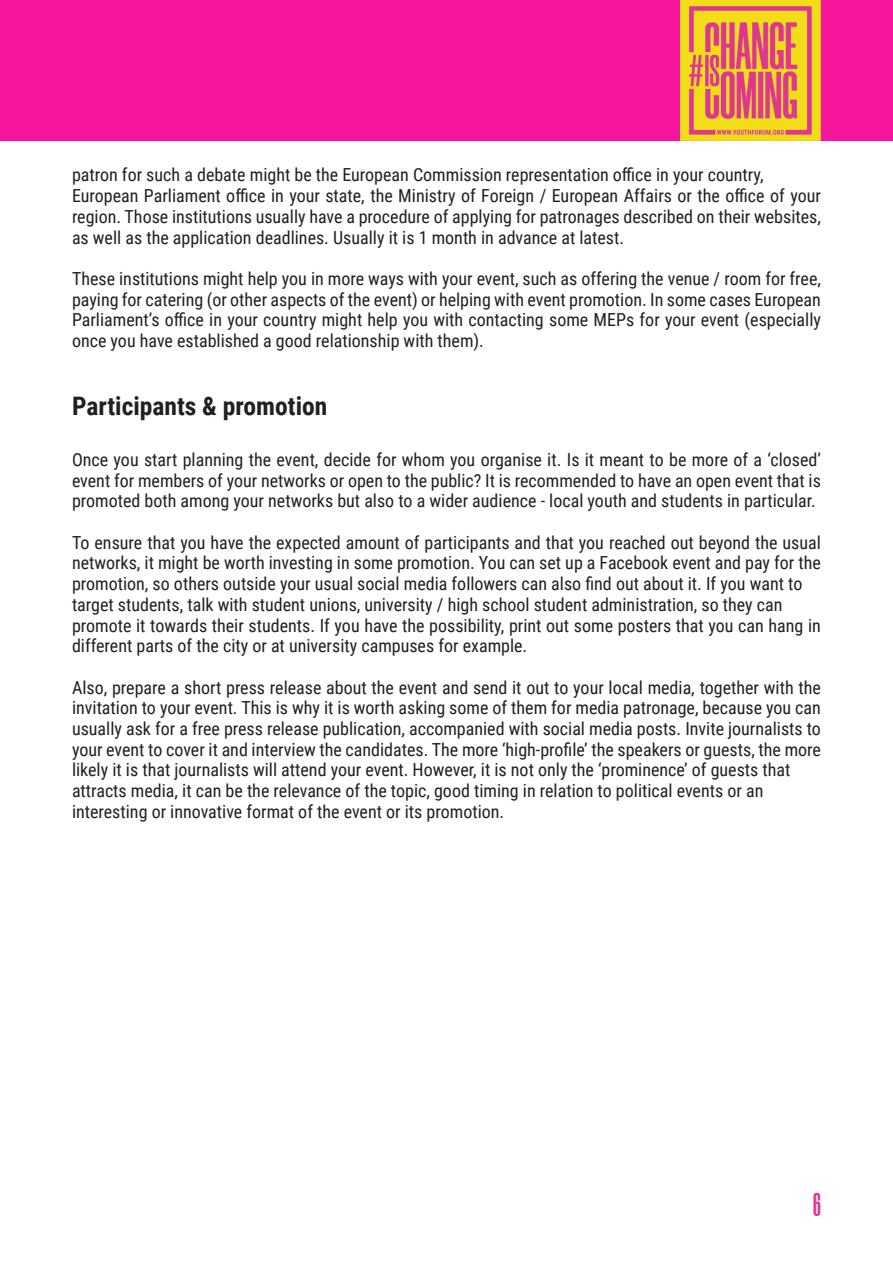
<style>
.page{position:relative;width:893px;height:1263px;background:#fff}
.page>*{position:absolute;margin:0;border:0;box-sizing:border-box;transform-origin:0 0}
.t1{font:700 33px "Morganite";color:#e93393}
.Heading_2{font:700 25.5px "Roboto Condensed";color:#231f20}
.t2{font:18px/20.7px "Roboto Condensed";color:#231f20;text-align:justify}
</style>
<div class="page">
<div style="left:0;top:0;width:893px;height:140px;background:#f6169d"></div>
<img style="left:681px;top:0;width:140px;height:140px">
<p class="t2" style="left:72px;top:164px;width:693px">patron for such a debate might be the European Commission representation office in your country,</p>
<p class="t2" style="left:72px;top:185px;width:750px">European Parliament office in your state, the Ministry of Foreign / European Affairs or the office of your region. Those institutions usually have a procedure of applying for patronages described on their websites, as well as the application deadlines. Usually it is 1 month in advance at latest.</p>
<p class="t2" style="left:72px;top:268px;width:750px">These institutions might help you in more ways with your event, such as offering the venue / room for free, paying for catering (or other aspects of the event) or helping with event promotion. In some cases European Parliament’s office in your country might help you with contacting some MEPs for your event (especially once you have established a good relationship with them).</p>
<p class="Heading_2" style="left:72px;top:389px;width:257px">Participants &amp; promotion</p>
<p class="t2" style="left:72px;top:448px;width:750px">Once you start planning the event, decide for whom you organise it. Is it meant to be more of a ‘closed’ event for members of your networks or open to the public? It is recommended to have an open event that is promoted both among your networks but also to a wider audience - local youth and students in particular.</p>
<p class="t2" style="left:72px;top:531px;width:750px">To ensure that you have the expected amount of participants and that you reached out beyond the usual networks, it might be worth investing in some promotion. You can set up a Facebook event and pay for the promotion, so others outside your usual social media followers can also find out about it. If you want to</p>
<p class="t2" style="left:72px;top:593px;width:712px">target students, talk with student unions, university / high school student administration, so they can</p>
<p class="t2" style="left:72px;top:614px;width:750px">promote it towards their students. If you have the possibility, print out some posters that you can hang in different parts of the city or at university campuses for example.</p>
<p class="t2" style="left:72px;top:676px;width:750px">Also, prepare a short press release about the event and send it out to your local media, together with the invitation to your event. This is why it is worth asking some of them for media patronage, because you can usually ask for a free press release publication, accompanied with social media posts. Invite journalists to your event to cover it and interview the candidates. The more ‘high-profile’ the speakers or guests, the more likely it is that journalists will attend your event. However, it is not only the ‘prominence’ of guests that</p>
<p class="t2" style="left:72px;top:780px;width:693px">attracts media, it can be the relevance of the topic, good timing in relation to political events or an</p>
<p class="t2" style="left:72px;top:800px;width:434px">interesting or innovative format of the event or its promotion.</p>
<p class="t1" style="left:813px;top:1187px;width:9px">6</p>
</div>
